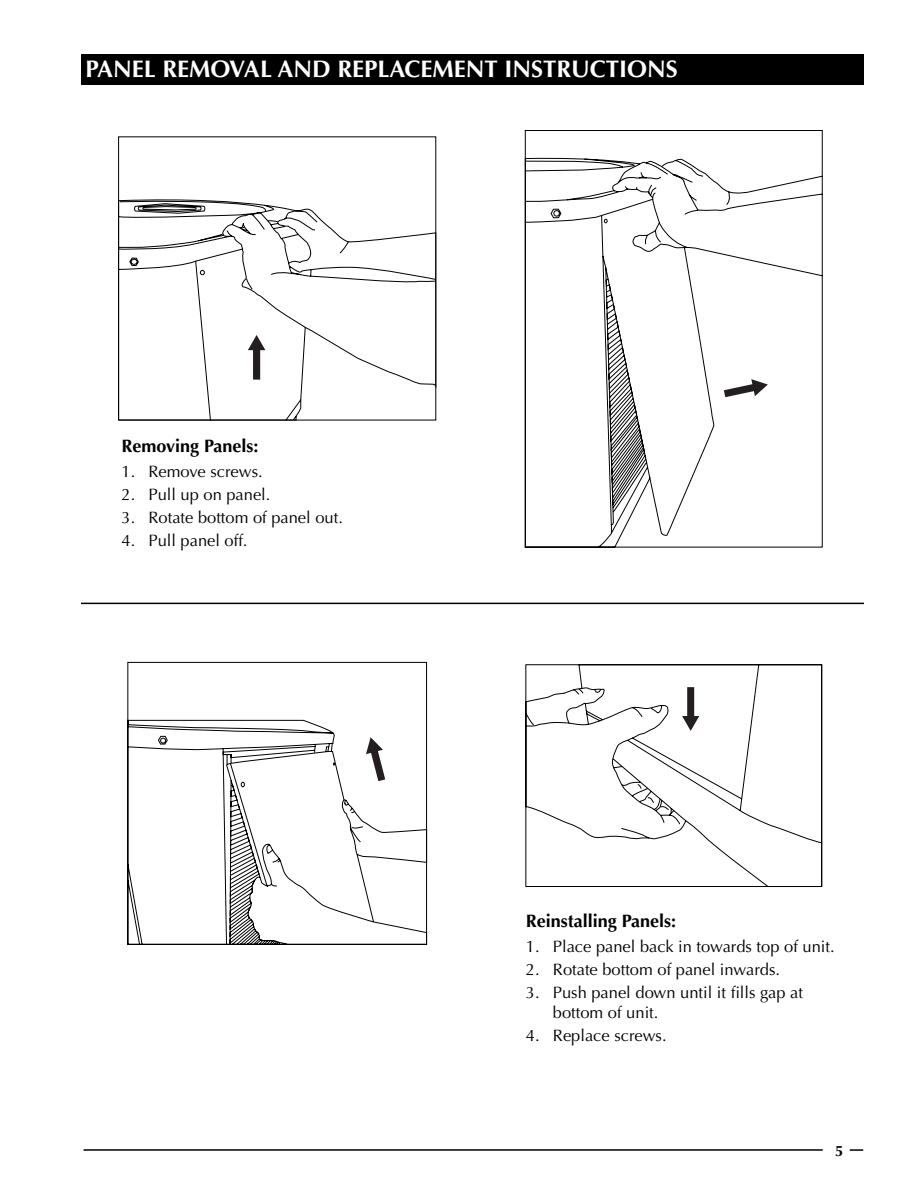
<style>
.page{position:relative;width:918px;height:1188px;background:#fff}
.page>*{position:absolute;margin:0;border:0;box-sizing:border-box;transform-origin:0 0}
.t1{font:700 24px "Optima";color:#fff}
.t2{font:700 18px "Optima";color:#000}
.t3{font:16.5px/19.8px "Optima";color:#000}
.t4{font:700 15px "Optima";color:#000}
</style>
<div class="page">
<svg style="left:850px;top:1149px;width:13px;height:2px"></svg>
<hr style="left:84px;top:1149px;width:739px;height:2px;background:#000">
<div style="left:81px;top:54px;width:783px;height:30px;background:#000"></div>
<svg style="left:120px;top:198px;width:317px;height:223px"></svg>
<svg style="left:267px;top:220px;width:12px;height:3px"></svg>
<svg style="left:120px;top:233px;width:105px;height:15px"></svg>
<svg style="left:240px;top:226px;width:6px;height:3px"></svg>
<div style="left:118px;top:136px;width:318px;height:285px;border:1px solid #000"></div>
<svg style="left:524px;top:130px;width:299px;height:418px"></svg>
<svg style="left:724px;top:379px;width:44px;height:18px"></svg>
<svg style="left:127px;top:661px;width:301px;height:284px"></svg>
<svg style="left:366px;top:737px;width:19px;height:44px"></svg>
<svg style="left:525px;top:664px;width:298px;height:223px"></svg>
<svg style="left:682px;top:687px;width:17px;height:44px"></svg>
<hr style="left:81px;top:603px;width:783px;height:1px;background:#000">
<h1 class="t1" style="left:86px;top:55px;width:594px">PANEL REMOVAL AND REPLACEMENT INSTRUCTIONS</h1>
<p class="t2" style="left:122px;top:435px;width:138px">Removing Panels:</p>
<p class="t3" style="left:122px;top:462px;width:143px">1. Remove screws.</p>
<p class="t3" style="left:122px;top:485px;width:150px">2. Pull up on panel.</p>
<p class="t3" style="left:122px;top:508px;width:223px">3. Rotate bottom of panel out.</p>
<p class="t3" style="left:122px;top:531px;width:128px">4. Pull panel off.</p>
<p class="t2" style="left:526px;top:910px;width:152px">Reinstalling Panels:</p>
<p class="t3" style="left:526px;top:937px;width:310px">1. Place panel back in towards top of unit.</p>
<p class="t3" style="left:526px;top:960px;width:256px">2. Rotate bottom of panel inwards.</p>
<p class="t3" style="left:553px;top:983px;width:252px;text-indent:-27px">3. Push panel down until it fills gap at bottom of unit.</p>
<p class="t3" style="left:526px;top:1026px;width:142px">4. Replace screws.</p>
<p class="t4" style="left:835px;top:1142px;width:10px">5</p>
</div>
